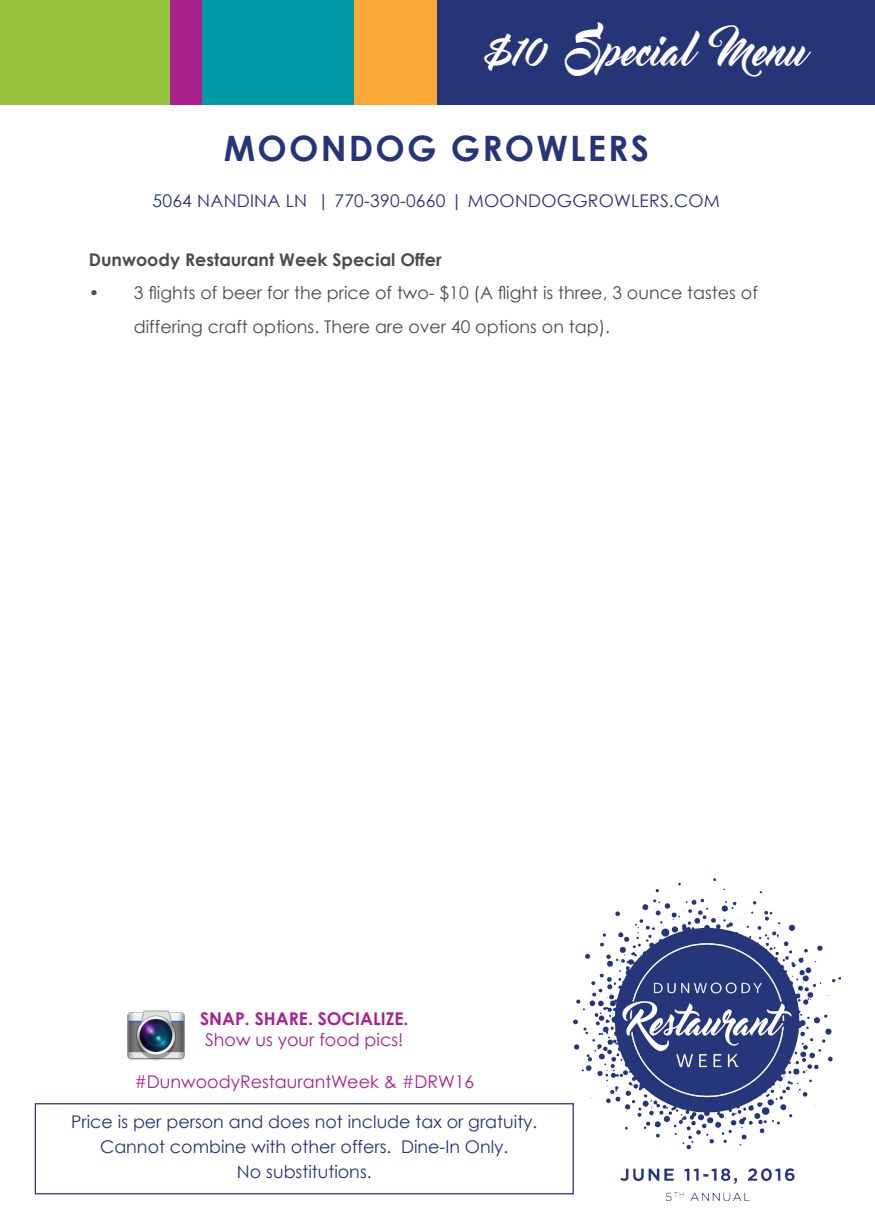
<style>
.page{position:relative;width:875px;height:1225px;background:#fff}
.page>*{position:absolute;margin:0;border:0;box-sizing:border-box;transform-origin:0 0}
.t1{font:40px "Master Of Break";color:#fff}
.t2{font:700 35px "Century Gothic";letter-spacing:.065em;color:#263578}
.t3{font:17.5px/25px "Century Gothic";color:#263578;text-align:center}
.t4{font:17.5px/33.8px "Century Gothic";color:#4b4c4d}
.t5{font:17.5px "Century Gothic";color:#a8218c}
.t6{font:700 17.5px "Century Gothic";color:#4b4c4d}
.t7{font:700 17.5px "Century Gothic";color:#a8218c}
</style>
<div class="page">
<div style="left:0;top:0;width:170px;height:104px;background:#97c33c"></div>
<div style="left:354px;top:0;width:83px;height:104px;background:#faa836"></div>
<div style="left:170px;top:0;width:32px;height:104px;background:#a8218c"></div>
<div style="left:202px;top:0;width:152px;height:104px;background:#009ba7"></div>
<div style="left:437px;top:0;width:438px;height:104px;background:#263578"></div>
<img style="left:574px;top:878px;width:266px;height:321px">
<div style="left:35px;top:1102px;width:539px;height:91px;border:1px solid #263578"></div>
<img style="left:127px;top:1010px;width:58px;height:51px">
<p class="t1" style="left:484px;top:29px;width:322px">$10 Special Menu</p>
<p class="t2" style="left:224px;top:127px;width:427px">MOONDOG GROWLERS</p>
<p class="t3" style="left:153px;top:188px;width:569px">5064 NANDINA LN | 770-390-0660 | MOONDOGGROWLERS.COM</p>
<p class="t6" style="left:89px;top:248px;width:354px">Dunwoody Restaurant Week Special Offer</p>
<p class="t4" style="left:134px;top:276px;width:625px;text-indent:-45px">• 3 flights of beer for the price of two- $10 (A flight is three, 3 ounce tastes of differing craft options. There are over 40 options on tap).</p>
<p class="t7" style="left:200px;top:1007px;width:210px">SNAP. SHARE. SOCIALIZE.</p>
<p class="t5" style="left:205px;top:1028px;width:200px">Show us your food pics!</p>
<p class="t5" style="left:134px;top:1070px;width:341px">#DunwoodyRestaurantWeek &amp; #DRW16</p>
<p class="t3" style="left:71px;top:1108px;width:468px">Price is per person and does not include tax or gratuity.<br>Cannot combine with other offers. Dine-In Only.</p>
<p class="t3" style="left:237px;top:1158px;width:136px">No substitutions.</p>
</div>
